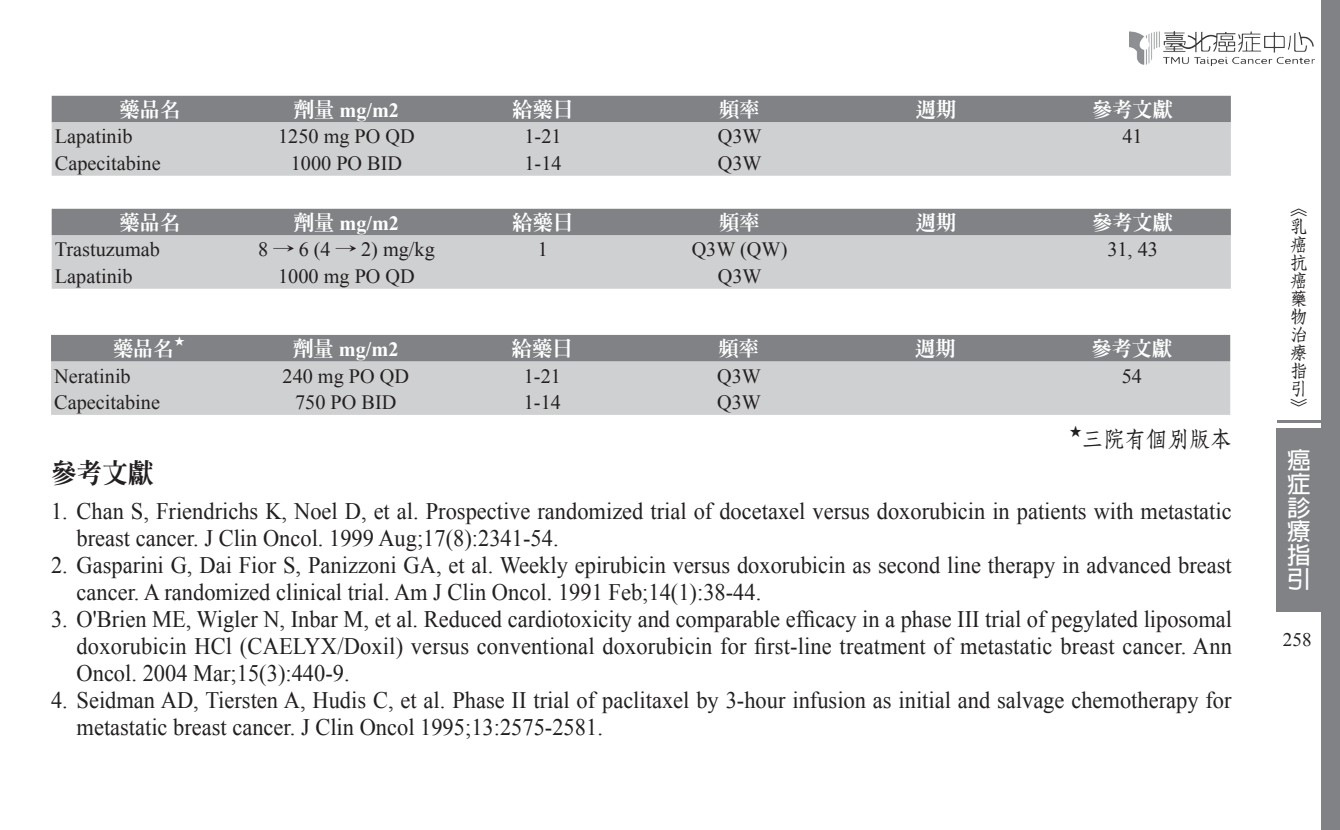
<style>
.page{position:relative;width:1340px;height:830px;background:#fff}
.page>*{position:absolute;margin:0;border:0;box-sizing:border-box;transform-origin:0 0}
.t1{font:800 27px "AR Ming B5";color:#231f20;scale:.95 1}
.t2{font:23.62px/27px "Times New Roman";color:#231f20;scale:.95 1}
.t3{font:700 23.62px/23.6px "AR Hei B5";color:#fff;text-align:justify}
.t4{font:22.5px "DF Fang Song Std W6";color:#231f20;scale:.95 1}
.t5{font:20.25px "Times New Roman";color:#231f20}
.t6{font:800 20.25px "AR Ming B5";color:#fff}
.t7{font:700 20.25px "Times New Roman";color:#fff}
.t8{font:19.12px "Times New Roman";color:#231f20}
.t9{font:18px/18px "DF Fang Song Std W6";color:#231f20}
.t10{font:13.05px "DF Fang Song Std W6";color:#231f20;scale:.95 1}
.t11{font:800 11.7px "AR Ming B5";color:#fff}
.s1{font-family:"AR Ming B5";font-weight:800}
.s2{font-family:"AR Ming B5";font-weight:500}
</style>
<div class="page">
<div style="left:1320px;top:0;width:19px;height:829px;background:#808285"></div>
<div style="left:1276px;top:427px;width:47px;height:184px;background:#808285"></div>
<hr style="left:1276px;top:420px;width:47px;height:3px;background:#808285">
<img style="left:1129px;top:31px;width:185px;height:34px">
<div style="left:52px;top:96px;width:1178px;height:26px;background:#808285"></div>
<div style="left:52px;top:122px;width:1178px;height:54px;background:#cfd0d1"></div>
<div style="left:52px;top:209px;width:1178px;height:26px;background:#808285"></div>
<div style="left:52px;top:235px;width:1178px;height:53px;background:#cfd0d1"></div>
<div style="left:51px;top:335px;width:1179px;height:26px;background:#808285"></div>
<div style="left:51px;top:361px;width:1179px;height:53px;background:#cfd0d1"></div>
<p class="t6" style="left:120px;top:99px;width:62px">藥品名</p>
<p class="t7" style="left:294px;top:96px;width:107px"><span class="s1">劑量</span> mg/m2</p>
<p class="t6" style="left:512px;top:99px;width:62px">給藥日</p>
<p class="t6" style="left:719px;top:99px;width:42px">頻率</p>
<p class="t6" style="left:915px;top:99px;width:42px">週期</p>
<p class="t6" style="left:1092px;top:99px;width:82px">參考文獻</p>
<p class="t5" style="left:55px;top:123px;width:79px">Lapatinib</p>
<p class="t5" style="left:278px;top:123px;width:138px">1250 mg PO QD</p>
<p class="t5" style="left:524px;top:123px;width:39px">1-21</p>
<p class="t5" style="left:717px;top:123px;width:45px">Q3W</p>
<p class="t5" style="left:1122px;top:123px;width:22px">41</p>
<p class="t5" style="left:55px;top:150px;width:107px">Capecitabine</p>
<p class="t5" style="left:291px;top:150px;width:113px">1000 PO BID</p>
<p class="t5" style="left:524px;top:150px;width:39px">1-14</p>
<p class="t5" style="left:717px;top:150px;width:45px">Q3W</p>
<p class="t6" style="left:120px;top:212px;width:62px">藥品名</p>
<p class="t7" style="left:294px;top:209px;width:107px"><span class="s1">劑量</span> mg/m2</p>
<p class="t6" style="left:512px;top:212px;width:62px">給藥日</p>
<p class="t6" style="left:719px;top:212px;width:42px">頻率</p>
<p class="t6" style="left:915px;top:212px;width:42px">週期</p>
<p class="t6" style="left:1092px;top:212px;width:82px">參考文獻</p>
<p class="t5" style="left:55px;top:236px;width:107px">Trastuzumab</p>
<p class="t5" style="left:258px;top:236px;width:178px">8 <span class="s2">→</span> 6 (4 <span class="s2">→</span> 2) mg/kg</p>
<p class="t5" style="left:538px;top:236px;width:12px">1</p>
<p class="t5" style="left:691px;top:236px;width:97px">Q3W (QW)</p>
<p class="t5" style="left:1107px;top:236px;width:52px">31, 43</p>
<p class="t5" style="left:55px;top:262px;width:79px">Lapatinib</p>
<p class="t5" style="left:278px;top:262px;width:138px">1000 mg PO QD</p>
<p class="t5" style="left:717px;top:262px;width:45px">Q3W</p>
<p class="t6" style="left:113px;top:338px;width:62px">藥品名</p>
<p class="t11" style="left:174px;top:335px;width:13px">★</p>
<p class="t7" style="left:293px;top:335px;width:107px"><span class="s1">劑量</span> mg/m2</p>
<p class="t6" style="left:512px;top:338px;width:62px">給藥日</p>
<p class="t6" style="left:718px;top:338px;width:42px">頻率</p>
<p class="t6" style="left:915px;top:338px;width:42px">週期</p>
<p class="t6" style="left:1091px;top:338px;width:82px">參考文獻</p>
<p class="t5" style="left:54px;top:362px;width:78px">Neratinib</p>
<p class="t5" style="left:282px;top:362px;width:128px">240 mg PO QD</p>
<p class="t5" style="left:524px;top:362px;width:39px">1-21</p>
<p class="t5" style="left:717px;top:362px;width:45px">Q3W</p>
<p class="t5" style="left:1121px;top:362px;width:22px">54</p>
<p class="t5" style="left:54px;top:388px;width:107px">Capecitabine</p>
<p class="t5" style="left:295px;top:388px;width:103px">750 PO BID</p>
<p class="t5" style="left:524px;top:388px;width:39px">1-14</p>
<p class="t5" style="left:717px;top:388px;width:45px">Q3W</p>
<p class="t10" style="left:1069px;top:424px;width:15px">★</p>
<p class="t4" style="left:1081px;top:426px;width:159px">三院有個別版本</p>
<p class="t1" style="left:51px;top:459px;width:110px">參考文獻</p>
<p class="t2" style="left:77px;top:497px;width:1217px;text-indent:-26px">1. Chan S, Friendrichs K, Noel D, et al. Prospective randomized trial of docetaxel versus doxorubicin in patients with metastatic breast cancer. J Clin Oncol. 1999 Aug;17(8):2341-54.</p>
<p class="t2" style="left:77px;top:551px;width:1217px;text-indent:-26px">2. Gasparini G, Dai Fior S, Panizzoni GA, et al. Weekly epirubicin versus doxorubicin as second line therapy in advanced breast cancer. A randomized clinical trial. Am J Clin Oncol. 1991 Feb;14(1):38-44.</p>
<p class="t2" style="left:77px;top:605px;width:1217px;text-align:justify;text-indent:-26px">3. O'Brien ME, Wigler N, Inbar M, et al. Reduced cardiotoxicity and comparable efficacy in a phase III trial of pegylated liposomal doxorubicin HCl (CAELYX/Doxil) versus conventional doxorubicin for first-line treatment of metastatic breast cancer. Ann Oncol. 2004 Mar;15(3):440-9.</p>
<p class="t2" style="left:77px;top:686px;width:1217px;text-indent:-26px">4. Seidman AD, Tiersten A, Hudis C, et al. Phase II trial of paclitaxel by 3-hour infusion as initial and salvage chemotherapy for metastatic breast cancer. J Clin Oncol 1995;13:2575-2581.</p>
<p class="t9" style="left:1289px;top:199px;width:19px">︽乳癌抗癌藥物治療指引︾</p>
<p class="t3" style="left:1286px;top:448px;width:24px">癌症診療指引</p>
<p class="t8" style="left:1282px;top:626px;width:30px">258</p>
</div>
